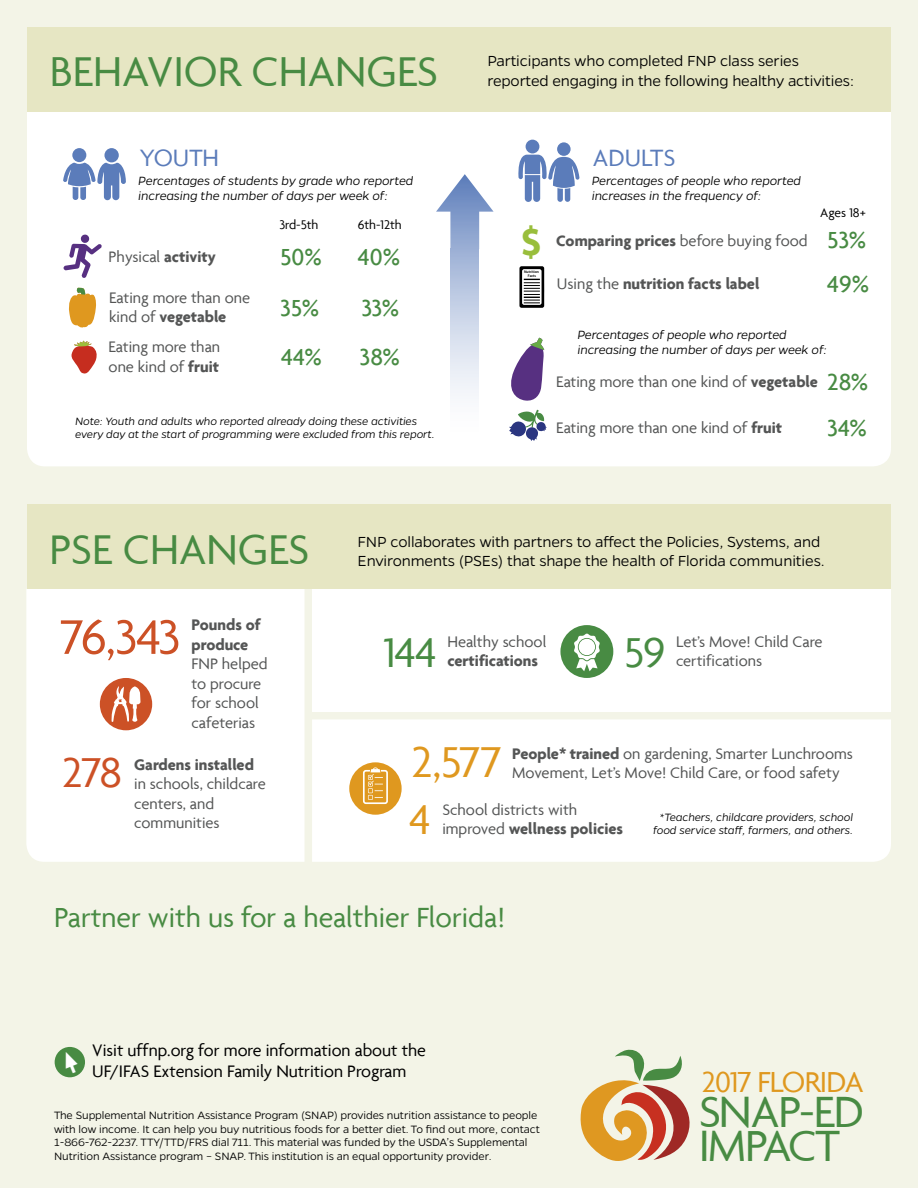
<style>
.page{position:relative;width:918px;height:1188px;background:#f3f4e7}
.page>*{position:absolute;margin:0;border:0;box-sizing:border-box;transform-origin:0 0}
.t1{font:52.5px "Agenda";color:#cc5126}
.t2{font:47.25px "Agenda";letter-spacing:-.025em;color:#488b43}
.t3{font:46.5px "Agenda";color:#df981f}
.t4{font:45px "Agenda";color:#488b43}
.t5{font:45px "Agenda";color:#cc5126}
.t6{font:45px "Agenda";color:#df981f}
.t7{font:700 40.35px "Agenda";color:#99be3c}
.t8{font:31.2px "Agenda";letter-spacing:-.025em;color:#df981f}
.t9{font:30px "Agenda";color:#488b43}
.t10{font:25.5px "Agenda";color:#5b7cba}
.t11{font:500 25.05px/44.1px "Agenda";color:#488b43}
.t12{font:18px/21px "Agenda";color:#000}
.t13{font:16.5px/19.5px "Agenda";color:#545555}
.t14{font:300 16.5px/19.5px "Gentona";letter-spacing:-.01em;color:#000}
.t15{font:700 16.5px/19.5px "Agenda";color:#545555}
.t16{font:italic 300 13.5px/15px "Gentona";letter-spacing:-.01em;color:#000}
.t17{font:13.5px "Agenda";color:#000}
.t18{font:300 12px/13.5px "Gentona";letter-spacing:-.01em;color:#000}
.t19{font:italic 300 12px/13.5px "Gentona";letter-spacing:-.01em;color:#000}
.t20{font:600 3.75px/3.8px "Myriad Pro";color:#000;text-align:center}
.s1{font-weight:700}
.s2{font-weight:400}
</style>
<div class="page">
<div style="left:27px;top:112px;width:864px;height:354px;background:#fff"></div>
<svg style="left:63px;top:234px;width:39px;height:44px;background:#ccc0d8"></svg>
<div style="left:104px;top:148px;width:15px;height:14px;background:#5b7cba;border-radius:50%"></div>
<div style="left:72px;top:148px;width:14px;height:14px;background:#5b7cba;border-radius:50%"></div>
<svg style="left:63px;top:162px;width:63px;height:38px;background:#9eb2d6"></svg>
<div style="left:557px;top:142px;width:14px;height:14px;background:#5b7cba;border-radius:50%"></div>
<svg style="left:518px;top:155px;width:62px;height:47px;background:#9fb2d6"></svg>
<div style="left:526px;top:140px;width:13px;height:13px;background:#5b7cba;border-radius:50%"></div>
<svg style="left:71px;top:341px;width:26px;height:33px"></svg>
<svg style="left:509px;top:409px;width:38px;height:32px"></svg>
<svg style="left:506px;top:338px;width:38px;height:64px;background:#9e8ab4"></svg>
<div style="left:26px;top:589px;width:279px;height:273px;background:#fff"></div>
<div style="left:100px;top:678px;width:52px;height:52px;background:#cc5126;border-radius:50%"></div>
<svg style="left:111px;top:686px;width:29px;height:36px"></svg>
<svg style="left:436px;top:174px;width:58px;height:75px;background:#bfcbe3"></svg>
<svg style="left:450px;top:249px;width:29px;height:217px;background:#dce3f0"></svg>
<svg style="left:68px;top:287px;width:29px;height:42px"></svg>
<div style="left:27px;top:27px;width:864px;height:84px;background:#e6e6c3"></div>
<svg style="left:581px;top:1050px;width:109px;height:111px"></svg>
<div style="left:55px;top:1047px;width:30px;height:30px;background:#488b43;border-radius:50%"></div>
<svg style="left:519px;top:266px;width:25px;height:42px"></svg>
<div style="left:312px;top:589px;width:579px;height:123px;background:#fff"></div>
<div style="left:560px;top:625px;width:53px;height:53px;background:#488b43;border-radius:50%"></div>
<svg style="left:574px;top:634px;width:26px;height:37px"></svg>
<div style="left:579px;top:639px;width:16px;height:16px;background:#fff;border-radius:50%"></div>
<div style="left:312px;top:719px;width:579px;height:143px;background:#fff"></div>
<div style="left:349px;top:762px;width:53px;height:53px;background:#df981f;border-radius:50%"></div>
<svg style="left:363px;top:767px;width:25px;height:37px"></svg>
<div style="left:27px;top:505px;width:864px;height:84px;background:#e6e6c3"></div>
<h3 class="t4" style="left:50px;top:45px;width:390px">BEHAVIOR CHANGES</h3>
<h3 class="t10" style="left:139px;top:143px;width:81px">YOUTH</h3>
<p class="t16" style="left:138px;top:173px;width:277px">Percentages of students by grade who reported increasing the number of days per week of:</p>
<p class="t13" style="left:109px;top:247px;width:109px">Physical <span class="s1">activity</span></p>
<p class="t17" style="left:279px;top:217px;width:41px">3rd-5th</p>
<p class="t17" style="left:358px;top:217px;width:46px">6th-12th</p>
<h3 class="t11" style="left:280px;top:234px;width:43px">50%</h3>
<h3 class="t11" style="left:358px;top:234px;width:44px">40%</h3>
<p class="t13" style="left:109px;top:287px;width:142px">Eating more than one kind of <span class="s1">vegetable</span></p>
<h3 class="t11" style="left:280px;top:285px;width:40px">35%</h3>
<h3 class="t11" style="left:362px;top:285px;width:39px">33%</h3>
<p class="t13" style="left:109px;top:337px;width:113px">Eating more than one kind of <span class="s1">fruit</span></p>
<h3 class="t11" style="left:281px;top:335px;width:42px">44%</h3>
<h3 class="t11" style="left:360px;top:335px;width:42px">38%</h3>
<p class="t19" style="left:75px;top:414px;width:361px">Note: Youth and adults who reported already doing these activities every day at the start of programming were excluded from this report.</p>
<p class="t14" style="left:488px;top:51px;width:313px">Participants who completed FNP class series</p>
<p class="t14" style="left:488px;top:71px;width:368px">reported engaging in the following healthy activities:</p>
<h3 class="t7" style="left:522px;top:217px;width:21px">$</h3>
<p class="t20" style="left:524px;top:270px;width:17px">Nutrition<br>Facts</p>
<h3 class="t10" style="left:593px;top:143px;width:84px">ADULTS</h3>
<p class="t16" style="left:592px;top:173px;width:211px">Percentages of people who reported increases in the frequency of:</p>
<p class="t13" style="left:556px;top:231px;width:253px"><span class="s1">Comparing prices</span> before buying food</p>
<p class="t15" style="left:557px;top:274px;width:204px"><span class="s2">Using the</span> nutrition facts label</p>
<p class="t17" style="left:820px;top:205px;width:47px">Ages 18+</p>
<h3 class="t11" style="left:827px;top:217px;width:43px">53%<br>49%</h3>
<p class="t16" style="left:577px;top:327px;width:251px">Percentages of people who reported increasing the number of days per week of:</p>
<p class="t13" style="left:556px;top:372px;width:263px">Eating more than one kind of <span class="s1">vegetable</span></p>
<h3 class="t11" style="left:827px;top:359px;width:43px">28%</h3>
<p class="t13" style="left:556px;top:417px;width:227px">Eating more than one kind of <span class="s1">fruit</span></p>
<h3 class="t11" style="left:827px;top:405px;width:41px">34%</h3>
<h3 class="t4" style="left:49px;top:522px;width:261px">PSE CHANGES</h3>
<p class="t14" style="left:358px;top:532px;width:469px">FNP collaborates with partners to affect the Policies, Systems, and<br>Environments (PSEs) that shape the health of Florida communities.</p>
<h1 class="t1" style="left:61px;top:606px;width:121px">76,343</h1>
<p class="t15" style="left:192px;top:615px;width:70px">Pounds of produce</p>
<p class="t13" style="left:192px;top:654px;width:77px">FNP helped to procure for school cafeterias</p>
<h3 class="t5" style="left:62px;top:746px;width:62px">278</h3>
<p class="t15" style="left:134px;top:754px;width:121px">Gardens installed</p>
<p class="t13" style="left:134px;top:774px;width:133px">in schools, childcare centers, and communities</p>
<h3 class="t4" style="left:384px;top:626px;width:54px">144</h3>
<p class="t13" style="left:447px;top:631px;width:100px">Healthy school</p>
<p class="t15" style="left:447px;top:651px;width:92px">certifications</p>
<h3 class="t4" style="left:624px;top:625px;width:43px">59</h3>
<p class="t13" style="left:676px;top:631px;width:148px">Let’s Move! Child Care</p>
<p class="t13" style="left:676px;top:651px;width:88px">certifications</p>
<h3 class="t3" style="left:412px;top:734px;width:92px">2,577</h3>
<p class="t13" style="left:512px;top:743px;width:342px"><span class="s1">People* trained</span> on gardening, Smarter Lunchrooms</p>
<p class="t13" style="left:512px;top:763px;width:329px">Movement, Let’s Move! Child Care, or food safety</p>
<p class="t13" style="left:442px;top:799px;width:136px">School districts with</p>
<h3 class="t6" style="left:409px;top:793px;width:23px">4</h3>
<p class="t15" style="left:442px;top:819px;width:182px"><span class="s2">improved</span> wellness policies</p>
<p class="t19" style="left:653px;top:810px;width:201px;text-align:center">*Teachers, childcare providers, school food service staff, farmers, and others.</p>
<h3 class="t9" style="left:54px;top:900px;width:453px">Partner with us for a healthier Florida!</h3>
<p class="t12" style="left:92px;top:1040px;width:335px">Visit uffnp.org for more information about the<br>UF/IFAS Extension Family Nutrition Program</p>
<p class="t18" style="left:54px;top:1109px;width:487px">The Supplemental Nutrition Assistance Program (SNAP) provides nutrition assistance to people with low income. It can help you buy nutritious foods for a better diet. To find out more, contact 1-866-762-2237. TTY/TTD/FRS dial 711. This material was funded by the USDA’s Supplemental Nutrition Assistance program – SNAP. This institution is an equal opportunity provider.</p>
<h3 class="t8" style="left:702px;top:1063px;width:164px">2017 FLORIDA</h3>
<h2 class="t2" style="left:699px;top:1083px;width:167px">SNAP-ED</h2>
<h2 class="t2" style="left:699px;top:1118px;width:143px">IMPACT</h2>
</div>
